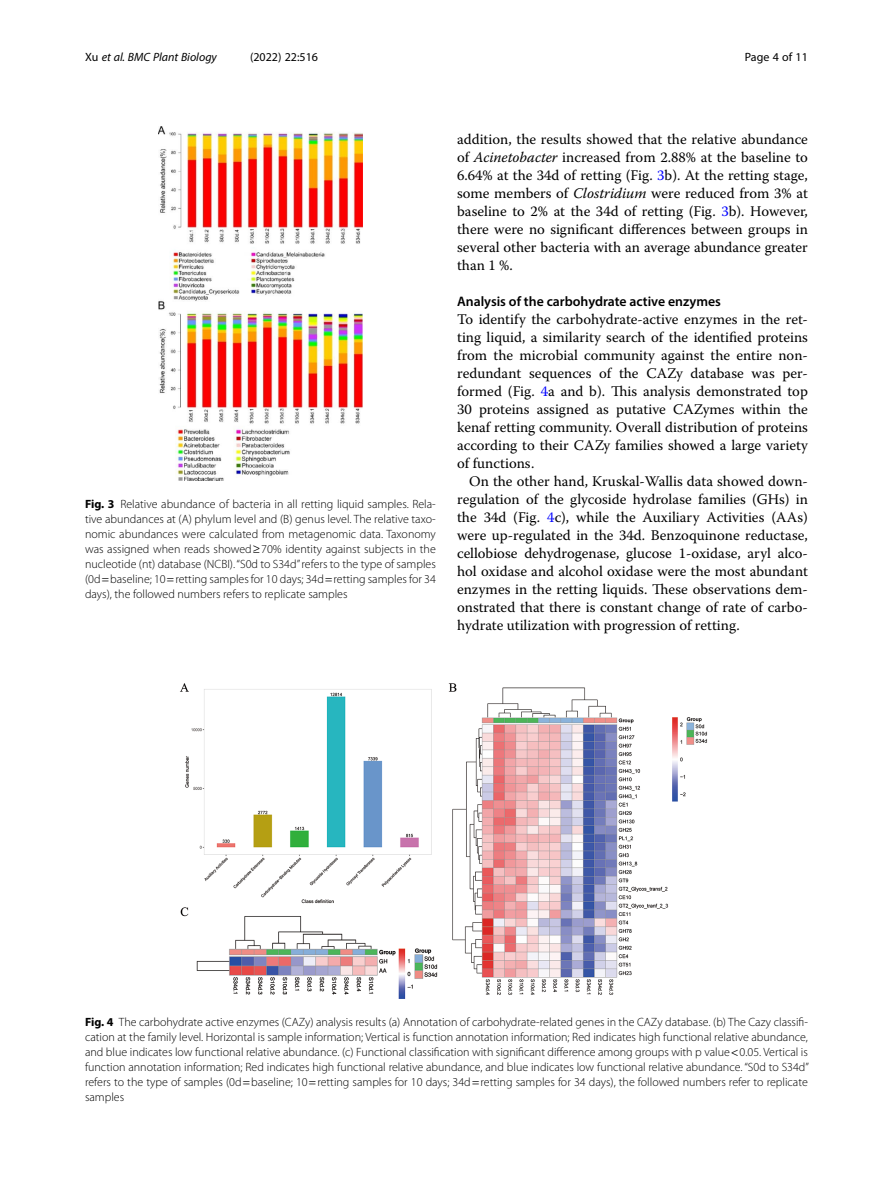
<style>
.page{position:relative;width:893px;height:1191px;background:#fff}
.page>*{position:absolute;margin:0;border:0;box-sizing:border-box;transform-origin:0 0}
.Body_Text{font:14.7px/18px "Warnock Pro";color:#000;text-align:justify}
.Body_Text_Indent{font:14.7px/18px "Warnock Pro";color:#000;text-align:justify}
.Head_2{font:600 13.8px "Myriad Pro";color:#000}
.Figure_Caption{font:300 12px/15px "Myriad Pro";color:#000;text-align:justify}
.t1{font:italic 12px "Myriad Pro";color:#000}
.t2{font:12px "Myriad Pro";color:#000}
.s1{font-style:normal}
.s2{font-weight:700}
.s3{font-style:italic}
.s4{color:#00f}
</style>
<div class="page">
<img style="left:180px;top:683px;width:527px;height:316px">
<img style="left:159px;top:126px;width:203px;height:355px">
<p class="t1" style="left:85px;top:50px;width:133px"><span class="s1">Xu</span> et al. BMC Plant Biology</p>
<p class="t2" style="left:250px;top:50px;width:70px">(2022) 22:516</p>
<p class="t2" style="left:745px;top:50px;width:65px">Page 4 of 11</p>
<p class="Figure_Caption" style="left:85px;top:496px;width:352px"><span class="s2">Fig. 3</span> Relative abundance of bacteria in all retting liquid samples. Rela&shy;tive abundances at (A) phylum level and (B) genus level. The relative taxo&shy;nomic abundances were calculated from metagenomic data. Taxonomy was assigned when reads showed≥70% identity against subjects in the nucleotide (nt) database (NCBI). “S0d to S34d” refers to the type of samples (0d baseline; 10 retting samples for 10 days; 34d retting samples for 34 days), the followed numbers refers to replicate samples</p>
<p class="Body_Text" style="left:457px;top:130px;width:352px">addition, the results showed that the relative abundance of <span class="s3">Acinetobacter</span> increased from 2.88% at the baseline to 6.64% at the 34d of retting (Fig. <span class="s4">3</span>b). At the retting stage, some members of <span class="s3">Clostridium</span> were reduced from 3% at baseline to 2% at the 34d of retting (Fig. <span class="s4">3</span>b). However, there were no significant differences between groups in several other bacteria with an average abundance greater than 1 %.</p>
<p class="Head_2" style="left:457px;top:293px;width:265px">Analysis of the carbohydrate active enzymes</p>
<p class="Body_Text" style="left:457px;top:310px;width:352px">To identify the carbohydrate-active enzymes in the ret&shy;ting liquid, a similarity search of the identified proteins from the microbial community against the entire non&shy;redundant sequences of the CAZy database was per&shy;formed (Fig. <span class="s4">4</span>a and b). This analysis demonstrated top 30 proteins assigned as putative CAZymes within the kenaf retting community. Overall distribution of proteins according to their CAZy families showed a large variety of functions.</p>
<p class="Body_Text_Indent" style="left:457px;top:472px;width:352px;text-indent:12px">On the other hand, Kruskal-Wallis data showed down&shy;regulation of the glycoside hydrolase families (GHs) in the 34d (Fig. <span class="s4">4</span>c), while the Auxiliary Activities (AAs) were up-regulated in the 34d. Benzoquinone reductase, cellobiose dehydrogenase, glucose 1-oxidase, aryl alco&shy;hol oxidase and alcohol oxidase were the most abundant enzymes in the retting liquids. These observations dem&shy;onstrated that there is constant change of rate of carbo&shy;hydrate utilization with progression of retting.</p>
<p class="Figure_Caption" style="left:85px;top:1014px;width:726px"><span class="s2">Fig. 4</span> The carbohydrate active enzymes (CAZy) analysis results (a) Annotation of carbohydrate-related genes in the CAZy database. (b) The Cazy classifi&shy;cation at the family level. Horizontal is sample information; Vertical is function annotation information; Red indicates high functional relative abundance, and blue indicates low functional relative abundance. (c) Functional classification with significant difference among groups with p value 0.05. Vertical is function annotation information; Red indicates high functional relative abundance, and blue indicates low functional relative abundance. “S0d to S34d” refers to the type of samples (0d baseline; 10 retting samples for 10 days; 34d retting samples for 34 days), the followed numbers refer to replicate samples</p>
</div>
